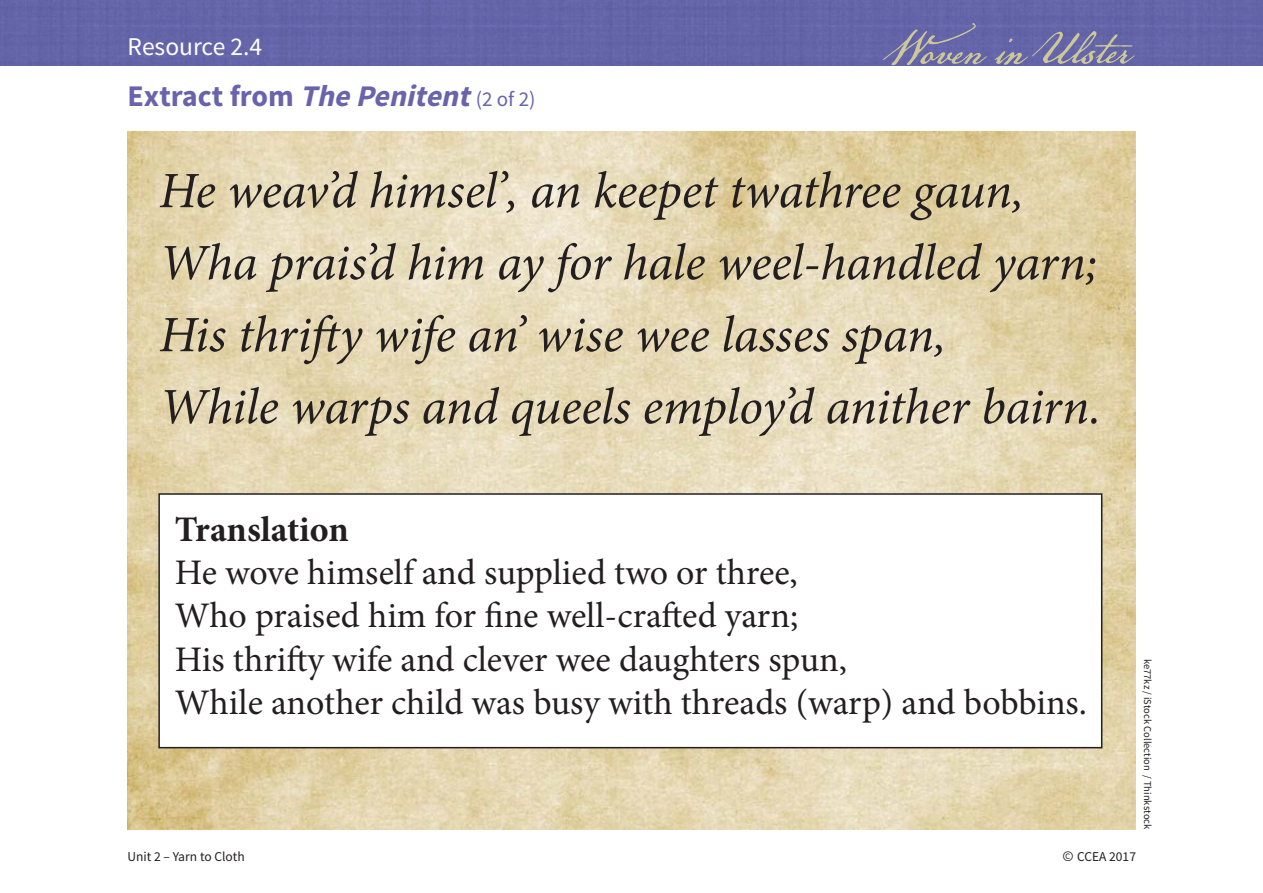
<style>
.page{position:relative;width:1263px;height:893px;background:#fff}
.page>*{position:absolute;margin:0;border:0;box-sizing:border-box;transform-origin:0 0}
.t1{font:italic 51px/72px "Minion Pro";letter-spacing:-.005em;color:#231f20}
.t2{font:36px/43.2px "Minion Pro";letter-spacing:-.005em;color:#231f20}
.t3{font:700 36px "Minion Pro";letter-spacing:-.005em;color:#231f20}
.t4{font:700 30px "Source Sans Pro";color:#6863ac}
.t5{font:25.5px "Source Sans Pro";color:#fff}
.t6{font:13.5px "Source Sans Pro";color:#231f20}
.t7{font:10.5px "Source Sans Pro";color:#231f20}
.s1{font-style:italic}
.s2{font-weight:400;font-size:21px}
.s3{font-family:"DIN Pro"}
</style>
<div class="page">
<div style="left:0;top:0;width:1263px;height:66px;background:#6364a8"></div>
<svg style="left:883px;top:23px;width:104px;height:42px;background:#7675a6"></svg>
<svg style="left:995px;top:31px;width:139px;height:34px;background:#7978a4"></svg>
<img style="left:128px;top:132px;width:1007px;height:697px">
<div style="left:159px;top:494px;width:943px;height:254px;background:#fff"></div>
<div style="left:158px;top:493px;width:944px;height:255px;border:2px solid #231f20"></div>
<p class="t5" style="left:128px;top:31px;width:136px">Resource 2.4</p>
<p class="t4" style="left:128px;top:77px;width:409px">Extract from <span class="s1">ThePenitent</span><span class="s2">(2 of 2)</span></p>
<h1 class="t1" style="left:159px;top:155px;width:943px">He weav’d himsel’, an keepet twathree gaun, Wha prais’d him ay for hale weel-handled yarn; His thrifty wife an’ wise wee lasses span,<br>While warps and queels employ’d anither bairn.</h1>
<p class="t3" style="left:175px;top:504px;width:175px">Translation</p>
<p class="t2" style="left:175px;top:551px;width:913px">He wove himself and supplied two or three,<br>Who praised him for fine well-crafted yarn;<br>His thrifty wife and clever wee daughters spun,<br>While another child was busy with threads (warp) and bobbins.</p>
<p class="t7" style="left:1154px;top:659px;width:172px;rotate:90deg">ke77kz / iStock Collection / Thinkstock</p>
<p class="t6" style="left:128px;top:848px;width:119px">Unit 2 – Yarn to Cloth</p>
<p class="t6" style="left:1062px;top:848px;width:76px"><span class="s3">©</span> CCEA 2017</p>
</div>
